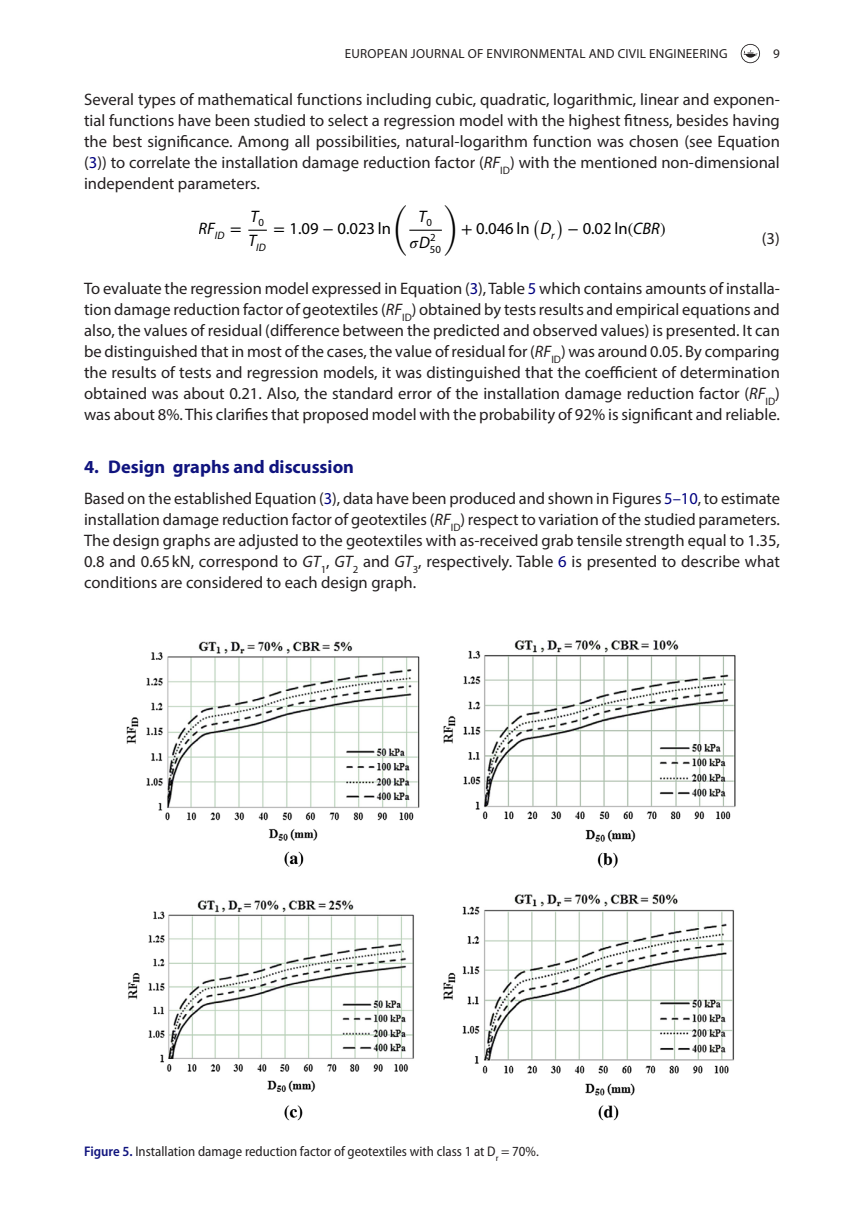
<style>
.page{position:relative;width:864px;height:1231px;background:#fff}
.page>*{position:absolute;margin:0;border:0;box-sizing:border-box;transform-origin:0 0}
.t1{font:700 18.38px "Myriad Pro";color:#10147e}
.t2{font:16.62px/21px "Myriad Pro";color:#231f20;text-align:justify}
.t3{font:16.62px "Myriad Pro";color:#000}
.t4{font:italic 16.62px "Myriad Pro";color:#000}
.t5{font:16.62px "STIX Math Extensions";color:#000}
.t6{font:italic 16.62px "STIX Math";color:#000}
.t7{font:semi-condensed 14px "Myriad Pro";color:#231f20}
.t8{font:13.12px "Myriad Pro";letter-spacing:.02em;color:#231f20}
.t9{font:italic 10.85px "Myriad Pro";color:#000}
.t10{font:10.85px "Myriad Pro";color:#000}
.s1{color:#000080}
.s2{font-style:italic}
.s3{font-family:"STIX Math";font-style:normal}
.s4{font-family:"STIX Math"}
.s5{font-family:"Myriad Pro"}
.s6{font-weight:600;color:#10147e}
</style>
<div class="page">
<svg style="left:740px;top:44px;width:19px;height:19px"></svg>
<svg style="left:248px;top:230px;width:19px;height:1px"></svg>
<hr style="left:409px;top:230px;width:32px;height:1px;background:#000">
<img style="left:126px;top:640px;width:610px;height:481px">
<p class="t8" style="left:344px;top:45px;width:384px">EUROPEAN JOURNAL OF ENVIRONMENTAL AND CIVIL ENGINEERING</p>
<p class="t8" style="left:772px;top:45px;width:8px">9</p>
<p class="t2" style="left:84px;top:89px;width:697px">Several types of mathematical functions including cubic, quadratic, logarithmic, linear and exponen&shy;tial functions have been studied to select a regression model with the highest fitness, besides having the best significance. Among all possibilities, natural-logarithm function was chosen (see Equation (<span class="s1">3</span>)) to correlate the installation damage reduction factor (<span class="s2">RF</span><sub>ID</sub>) with the mentioned non-dimensional independent parameters.</p>
<p class="t4" style="left:198px;top:219px;width:45px">RF<sub>ID</sub> <span class="s3">=</span></p>
<p class="t4" style="left:250px;top:206px;width:15px">T<sub>0</sub></p>
<p class="t9" style="left:248px;top:241px;width:19px"><sup>T</sup>ID</p>
<p class="t5" style="left:393px;top:190px;width:15px">(</p>
<p class="t4" style="left:418px;top:206px;width:15px">T<sub>0</sub></p>
<p class="t5" style="left:444px;top:190px;width:15px">)</p>
<p class="t3" style="left:461px;top:222px;width:70px"><span class="s4">+</span> 0.046 ln</p>
<p class="t5" style="left:532px;top:205px;width:9px">(</p>
<p class="t4" style="left:540px;top:219px;width:16px">D<sub>r</sub></p>
<p class="t5" style="left:556px;top:205px;width:9px">)</p>
<p class="t3" style="left:567px;top:222px;width:100px"><span class="s4">−</span> 0.02 ln<span class="s4">(</span><span class="s2">CBR</span><span class="s4">)</span></p>
<p class="t3" style="left:273px;top:222px;width:119px"><span class="s4">=</span> 1.09 <span class="s4">−</span> 0.023 ln</p>
<p class="t6" style="left:409px;top:233px;width:28px">𝜎<span class="s5">D</span><sup>2</sup></p>
<p class="t10" style="left:429px;top:245px;width:13px">50</p>
<p class="t2" style="left:761px;top:227px;width:19px">(3)</p>
<p class="t2" style="left:84px;top:278px;width:697px">To evaluate the regression model expressed in Equation (<span class="s1">3</span>), Table <span class="s1">5</span> which contains amounts of installa&shy;tion damage reduction factor of geotextiles (<span class="s2">RF</span><sub>ID</sub>) obtained by tests results and empirical equations and also, the values of residual (difference between the predicted and observed values) is presented. It can be distinguished that in most of the cases, the value of residual for (<span class="s2">RF</span><sub>ID</sub>) was around 0.05. By comparing the results of tests and regression models, it was distinguished that the coefficient of determination obtained was about 0.21. Also, the standard error of the installation damage reduction factor (<span class="s2">RF</span><sub>ID</sub>) was about 8%. This clarifies that proposed model with the probability of 92% is significant and reliable.</p>
<p class="t1" style="left:84px;top:454px;width:271px">4. Design graphs and discussion</p>
<p class="t2" style="left:84px;top:488px;width:697px">Based on the established Equation (<span class="s1">3</span>), data have been produced and shown in Figures <span class="s1">5–10</span>, to estimate installation damage reduction factor of geotextiles (<span class="s2">RF</span><sub>ID</sub>) respect to variation of the studied parameters.<br>The design graphs are adjusted to the geotextiles with as-received grab tensile strength equal to 1.35, 0.8 and 0.65kN, correspond to <span class="s2">GT</span><sub>1</sub>, <span class="s2">GT</span><sub>2</sub> and <span class="s2">GT</span><sub>3</sub>, respectively. Table <span class="s1">6</span> is presented to describe what conditions are considered to each design graph.</p>
<p class="t7" style="left:84px;top:1143px;width:456px"><span class="s6">Figure 5.</span> Installation damage reduction factor of geotextiles with class 1 at D<sub>r</sub> = 70%.</p>
</div>
